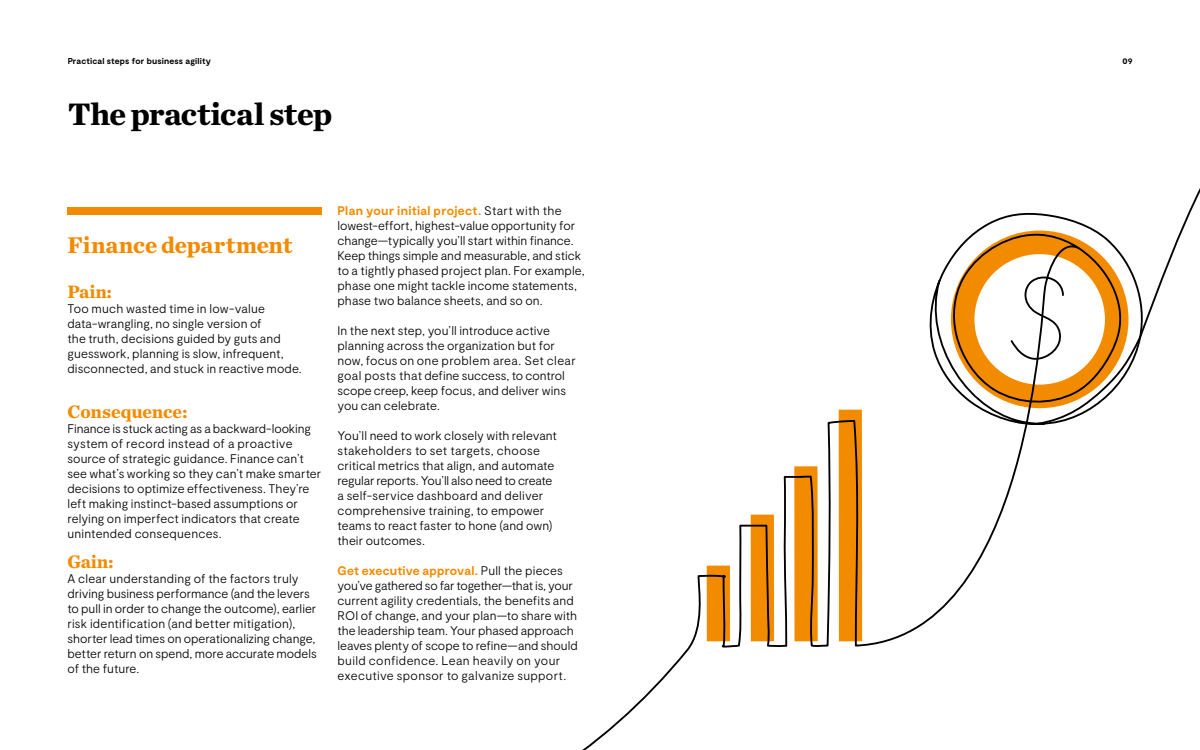
<style>
.page{position:relative;width:1200px;height:750px;background:#fff}
.page>*{position:absolute;margin:0;border:0;box-sizing:border-box;transform-origin:0 0}
.t1{font:700 32.5px "Chronicle Text G1";letter-spacing:-.015em;color:#000}
.t2{font:700 23.75px "Chronicle Text G1";letter-spacing:-.005em;color:#f38b00}
.t3{font:700 18.75px "Chronicle Text G1";letter-spacing:-.015em;color:#f38b00}
.t4{font:300 12.5px/15px "Moderat";letter-spacing:.005em;color:#000}
.t5{font:700 8.75px "Moderat";letter-spacing:.02em;color:#000}
.s1{font-weight:700;color:#f38b00}
</style>
<div class="page">
<div style="left:751px;top:515px;width:23px;height:126px;background:#f38b00"></div>
<svg style="left:783px;top:259px;width:244px;height:388px"></svg>
<svg style="left:582px;top:524px;width:206px;height:226px"></svg>
<svg style="left:950px;top:188px;width:250px;height:238px"></svg>
<div style="left:68px;top:208px;width:254px;height:7px;background:#f38b00"></div>
<p class="t5" style="left:68px;top:56px;width:145px">Practical steps for business agility</p>
<p class="t5" style="left:1122px;top:56px;width:12px">09</p>
<h1 class="t1" style="left:68px;top:88px;width:266px">The practical step</h1>
<h2 class="t2" style="left:68px;top:225px;width:227px">Finance department</h2>
<h3 class="t3" style="left:68px;top:276px;width:46px">Pain:</h3>
<p class="t4" style="left:67px;top:301px;width:236px">Too much wasted time in low-value data-wrangling, no single version of<br>the truth, decisions guided by guts and guesswork, planning is slow, infrequent, disconnected, and stuck in reactive mode.</p>
<h3 class="t3" style="left:68px;top:396px;width:122px">Consequence:</h3>
<p class="t4" style="left:68px;top:421px;width:255px">Finance is stuck acting as a backward-looking system of record instead of a proactive source of strategic guidance. Finance can’t see what’s working so they can’t make smarter decisions to optimize effectiveness. They’re left making instinct-based assumptions or relying on imperfect indicators that create unintended consequences.</p>
<h3 class="t3" style="left:68px;top:546px;width:48px">Gain:</h3>
<p class="t4" style="left:68px;top:571px;width:251px">A clear understanding of the factors truly driving business performance (and the levers to pull in order to change the outcome), earlier risk identification (and better mitigation), shorter lead times on operationalizing change, better return on spend, more accurate models of the future.</p>
<p class="t4" style="left:338px;top:203px;width:249px"><span class="s1">Plan your initial project.</span> Start with the lowest-effort, highest-value opportunity for change—typically you’ll start within finance.<br>Keep things simple and measurable, and stick to a tightly phased project plan. For example, phase one might tackle income statements, phase two balance sheets, and so on.</p>
<p class="t4" style="left:338px;top:323px;width:240px">In the next step, you’ll introduce active planning across the organization but for now, focus on one problem area. Set clear goal posts that define success, to control scope creep, keep focus, and deliver wins you can celebrate.</p>
<p class="t4" style="left:338px;top:428px;width:221px">You’ll need to work closely with relevant stakeholders to set targets, choose critical metrics that align, and automate regular reports. You’ll also need to create a self-service dashboard and deliver comprehensive training, to empower teams to react faster to hone (and own) their outcomes.</p>
<p class="t4" style="left:338px;top:563px;width:242px"><span class="s1">Get executive approval.</span> Pull the pieces you’ve gathered so far together—that is, your current agility credentials, the benefits and ROI of change, and your plan—to share with the leadership team. Your phased approach leaves plenty of scope to refine—and should build confidence. Lean heavily on your executive sponsor to galvanize support.</p>
</div>
